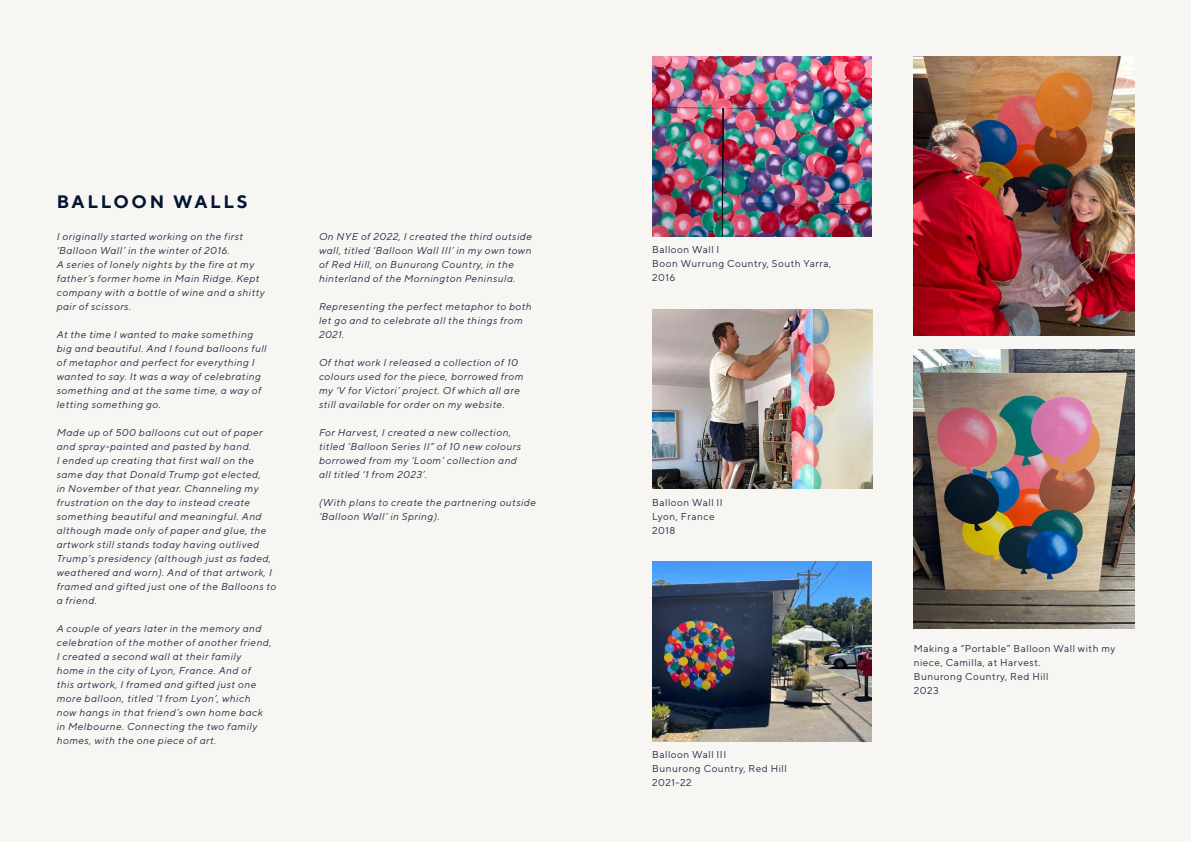
<style>
.page{position:relative;width:1191px;height:842px;background:#fff}
.page>*{position:absolute;margin:0;border:0;box-sizing:border-box;transform-origin:0 0}
.t1{font:700 18px "TT Norms";letter-spacing:.15em;color:#051432}
.t2{font:italic 10px/14px "TT Norms";letter-spacing:.05em;color:#1e2c46}
.t3{font:10px/14px "TT Norms";letter-spacing:.05em;color:#1e2c46}
</style>
<div class="page">
<div style="left:0;top:0;width:595px;height:842px;background:#f7f6f3"></div>
<div style="left:595px;top:0;width:596px;height:842px;background:#f7f6f3"></div>
<img style="left:652px;top:57px;width:220px;height:180px">
<img style="left:913px;top:57px;width:221px;height:279px">
<img style="left:913px;top:349px;width:221px;height:279px">
<img style="left:652px;top:309px;width:220px;height:180px">
<img style="left:652px;top:561px;width:220px;height:180px">
<h1 class="t1" style="left:57px;top:190px;width:192px">BALLOON WALLS</h1>
<p class="t2" style="left:57px;top:229px;width:210px">I originally started working on the first ‘Balloon Wall’ in the winter of 2016.<br>A series of lonely nights by the fire at my father’s former home in Main Ridge. Kept company with a bottle of wine and a shitty pair of scissors.</p>
<p class="t2" style="left:57px;top:327px;width:211px">At the time I wanted to make something big and beautiful. And I found balloons full of metaphor and perfect for everything I wanted to say. It was a way of celebrating something and at the same time, a way of letting something go.</p>
<p class="t2" style="left:57px;top:425px;width:221px">Made up of 500 balloons cut out of paper and spray-painted and pasted by hand.<br>I ended up creating that first wall on the same day that Donald Trump got elected,<br>in November of that year. Channeling my frustration on the day to instead create something beautiful and meaningful. And although made only of paper and glue, the artwork still stands today having outlived Trump’s presidency (although just as faded, weathered and worn). And of that artwork, I framed and gifted just one of the Balloons to a friend.</p>
<p class="t2" style="left:57px;top:621px;width:216px">A couple of years later in the memory and celebration of the mother of another friend, I created a second wall at their family<br>home in the city of Lyon, France. And of<br>this artwork, I framed and gifted just one more balloon, titled ‘1 from Lyon’, which now hangs in that friend’s own home back in Melbourne. Connecting the two family homes, with the one piece of art.</p>
<p class="t2" style="left:319px;top:229px;width:214px">On NYE of 2022, I created the third outside wall, titled ‘Balloon Wall III’ in my own town of Red Hill, on Bunurong Country, in the hinterland of the Mornington Peninsula.</p>
<p class="t2" style="left:319px;top:299px;width:214px">Representing the perfect metaphor to both let go and to celebrate all the things from<br>2021.</p>
<p class="t2" style="left:319px;top:355px;width:206px">Of that work I released a collection of 10 colours used for the piece, borrowed from my ‘V for Victori‘ project. Of which all are still available for order on my website.</p>
<p class="t2" style="left:319px;top:425px;width:203px">For Harvest, I created a new collection, titled ‘Balloon Series II” of 10 new colours borrowed from my ‘Loom’ collection and all titled ‘1 from 2023’.</p>
<p class="t2" style="left:319px;top:495px;width:218px">(With plans to create the partnering outside ‘Balloon Wall’ in Spring).</p>
<p class="t3" style="left:652px;top:243px;width:180px">Balloon Wall I<br>Boon Wurrung Country, South Yarra,<br>2016</p>
<p class="t3" style="left:652px;top:495px;width:72px">Balloon Wall II<br>Lyon, France<br>2018</p>
<p class="t3" style="left:652px;top:747px;width:136px">Balloon Wall III<br>Bunurong Country, Red Hill<br>2021-22</p>
<p class="t3" style="left:913px;top:641px;width:203px">Making a “Portable” Balloon Wall with my niece, Camilla, at Harvest.<br>Bunurong Country, Red Hill<br>2023</p>
</div>
